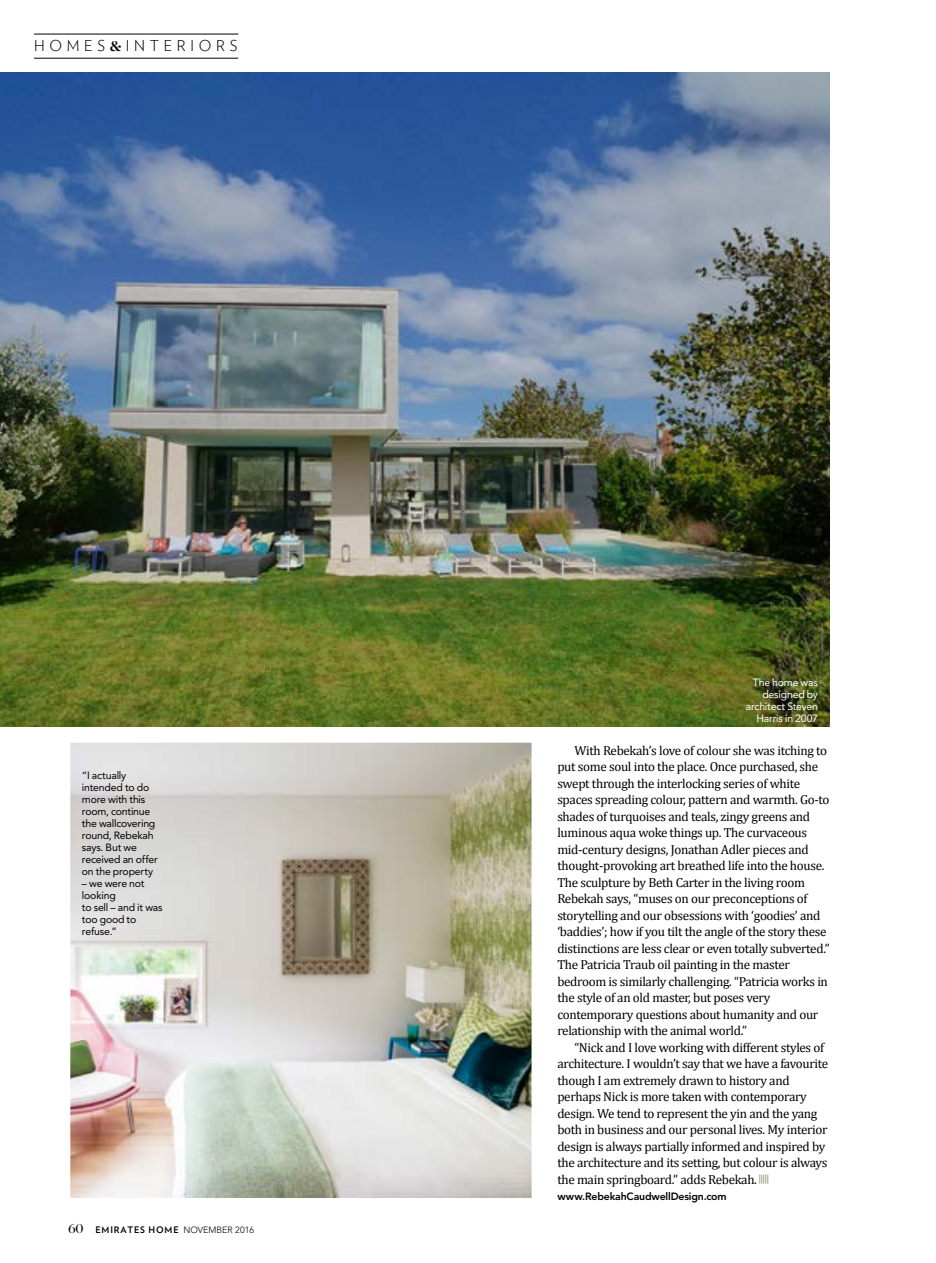
<style>
.page{position:relative;width:936px;height:1263px;background:#fff}
.page>*{position:absolute;margin:0;border:0;box-sizing:border-box;transform-origin:0 0}
.t1{font:300 15px "Verlag";letter-spacing:.315em;color:#000}
.t2{font:13.5px "Chronicle Display";color:#000}
.t3{font:13.2px/16.5px "Cambria";letter-spacing:-.025em;color:#000}
.t4{font:10.5px/12px "Avenir";letter-spacing:-.02em;color:#000}
.t5{font:10.5px/12px "Avenir";letter-spacing:-.02em;color:#fff;text-align:right}
.t6{font:800 10.5px "Avenir";letter-spacing:-.015em;color:#000}
.t7{font:700 9px "Verlag";letter-spacing:.095em;color:#000}
.s1{font-family:"Chronicle Display";font-weight:700}
.s2{font-family:"Avenir";font-weight:300}
</style>
<div class="page">
<img style="left:0;top:72px;width:829px;height:654px">
<img style="left:71px;top:743px;width:460px;height:454px">
<div style="left:66px;top:738px;width:470px;height:464px;border:4px solid #fff"></div>
<svg style="left:759px;top:1174px;width:9px;height:10px"></svg>
<hr style="left:34px;top:34px;width:204px;height:1px;background:#000">
<hr style="left:34px;top:58px;width:204px;height:1px;background:#000">
<p class="t1" style="left:34px;top:35px;width:205px">HOMES<span class="s1">&amp;</span>INTERIORS</p>
<p class="t4" style="left:82px;top:769px;width:77px">“I actually intended to do more with this room, continue the wallcovering round, Rebekah says. But we received an offer on the property</p>
<p class="t4" style="left:82px;top:877px;width:82px">– we were not looking<br>to sell – and it was too good to refuse.”</p>
<p class="t2" style="left:68px;top:1218px;width:17px">60</p>
<p class="t7" style="left:95px;top:1223px;width:160px">EMIRATES HOME <span class="s2">NOVEMBER 2016</span></p>
<p class="t5" style="left:745px;top:676px;width:74px">The home was designed by architect Steven<br>Harris in 2007</p>
<p class="t3" style="left:557px;top:742px;width:274px;text-indent:17px">With Rebekah’s love of colour she was itching to put some soul into the place. Once purchased, she swept through the interlocking series of white spaces spreading colour, pattern and warmth. Go-to shades of turquoises and teals, zingy greens and luminous aqua woke things up. The curvaceous mid-century designs, Jonathan Adler pieces and thought-provoking art breathed life into the house.<br>The sculpture by Beth Carter in the living room Rebekah says, “muses on our preconceptions of storytelling and our obsessions with ‘goodies’ and ‘baddies’; how if you tilt the angle of the story these distinctions are less clear or even totally subverted.” The Patricia Traub oil painting in the master bedroom is similarly challenging. “Patricia works in the style of an old master, but poses very contemporary questions about humanity and our relationship with the animal world.”</p>
<p class="t3" style="left:557px;top:1039px;width:272px;text-indent:17px">“Nick and I love working with different styles of architecture. I wouldn’t say that we have a favourite though I am extremely drawn to history and perhaps Nick is more taken with contemporary design. We tend to represent the yin and the yang both in business and our personal lives. My interior design is always partially informed and inspired by the architecture and its setting, but colour is always the main springboard.” adds Rebekah.</p>
<p class="t6" style="left:557px;top:1190px;width:171px">www.RebekahCaudwellDesign.com</p>
</div>
